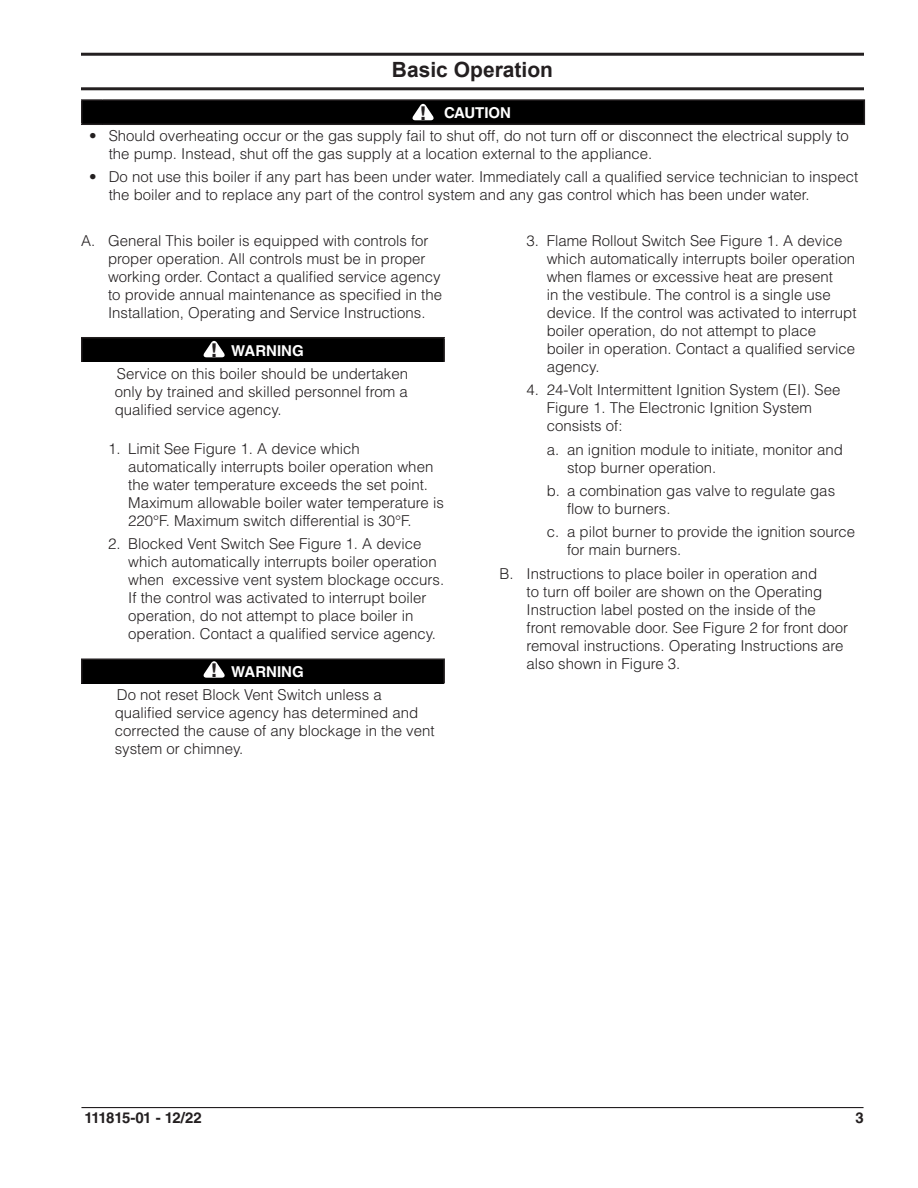
<style>
.page{position:relative;width:918px;height:1188px;background:#fff}
.page>*{position:absolute;margin:0;border:0;box-sizing:border-box;transform-origin:0 0}
.Section_Heading{font:700 21px "Arial";color:#231f20}
.t1{font:900 condensed 18.15px "Helvetica LT Std";color:#231f20}
.Text_A_1{font:300 15px/18px "Helvetica LT Std";color:#231f20}
.Text_A{font:300 15px/18px "Helvetica LT Std";color:#231f20}
.Text_A_1_a{font:300 15px/18px "Helvetica LT Std";color:#231f20}
.t2{font:700 15px "Helvetica LT Std";color:#fff}
.t3{font:700 15px "Helvetica LT Std";letter-spacing:-.035em;color:#231f20}
</style>
<div class="page">
<hr style="left:81px;top:1107px;width:783px;height:1px;background:#231f20">
<div style="left:82px;top:338px;width:362px;height:24px;background:#000"></div>
<hr style="left:81px;top:337px;width:364px;height:1px;background:#231f20">
<svg style="left:81px;top:338px;width:1px;height:24px"></svg>
<hr style="left:443px;top:338px;width:2px;height:24px;background:#231f20">
<div style="left:82px;top:659px;width:362px;height:24px;background:#000"></div>
<hr style="left:81px;top:658px;width:364px;height:2px;background:#231f20">
<svg style="left:81px;top:660px;width:1px;height:23px"></svg>
<hr style="left:443px;top:660px;width:2px;height:23px;background:#231f20">
<hr style="left:81px;top:53px;width:783px;height:3px;background:#231f20">
<hr style="left:81px;top:87px;width:783px;height:3px;background:#231f20">
<svg style="left:203px;top:340px;width:22px;height:17px"></svg>
<svg style="left:203px;top:661px;width:22px;height:17px"></svg>
<div style="left:82px;top:100px;width:782px;height:24px;background:#000"></div>
<hr style="left:81px;top:99px;width:22px;height:2px;background:#231f20">
<hr style="left:103px;top:99px;width:762px;height:2px;background:#231f20">
<svg style="left:864px;top:101px;width:1px;height:23px"></svg>
<svg style="left:81px;top:101px;width:22px;height:24px"></svg>
<hr style="left:103px;top:124px;width:762px;height:1px;background:#231f20">
<svg style="left:412px;top:103px;width:22px;height:17px"></svg>
<p class="Section_Heading" style="left:392px;top:54px;width:163px">Basic Operation</p>
<p class="t1" style="left:420px;top:102px;width:8px">!</p>
<p class="t2" style="left:444px;top:104px;width:68px">CAUTION</p>
<p class="Text_A" style="left:89px;top:127px;width:9px">•</p>
<p class="Text_A_1" style="left:109px;top:127px;width:742px">Should overheating occur or the gas supply fail to shut off, do not turn off or disconnect the electrical supply to the pump. Instead, shut off the gas supply at a location external to the appliance.</p>
<p class="Text_A" style="left:89px;top:167px;width:9px">•</p>
<p class="Text_A_1" style="left:109px;top:167px;width:751px">Do not use this boiler if any part has been under water. Immediately call a qualified service technician to inspect the boiler and to replace any part of the control system and any gas control which has been under water.</p>
<p class="Text_A" style="left:108px;top:231px;width:336px;text-indent:-27px">A. General This boiler is equipped with controls for proper operation. All controls must be in proper working order. Contact a qualified service agency to provide annual maintenance as specified in the Installation, Operating and Service Instructions.</p>
<p class="t2" style="left:231px;top:342px;width:74px">WARNING</p>
<p class="Text_A" style="left:115px;top:364px;width:295px;text-align:justify">Service on this boiler should be undertaken only by trained and skilled personnel from a qualified service agency.</p>
<p class="Text_A_1" style="left:128px;top:439px;width:317px;text-indent:-20px">1. Limit See Figure 1. A device which automatically interrupts boiler operation when the water temperature exceeds the set point.<br>Maximum allowable boiler water temperature is 220°F. Maximum switch differential is 30°F.</p>
<p class="Text_A_1" style="left:128px;top:535px;width:317px;text-indent:-20px">2. Blocked Vent Switch See Figure 1. A device which automatically interrupts boiler operation when excessive vent system blockage occurs.<br>If the control was activated to interrupt boiler operation, do not attempt to place boiler in operation. Contact a qualified service agency.</p>
<p class="t2" style="left:231px;top:663px;width:74px">WARNING</p>
<p class="Text_A" style="left:115px;top:686px;width:321px">Do not reset Block Vent Switch unless a qualified service agency has determined and corrected the cause of any blockage in the vent system or chimney.</p>
<p class="t1" style="left:211px;top:339px;width:8px">!</p>
<p class="t1" style="left:211px;top:659px;width:8px">!</p>
<p class="Text_A_1" style="left:547px;top:231px;width:311px;text-indent:-20px">3. Flame Rollout Switch See Figure 1. A device which automatically interrupts boiler operation when flames or excessive heat are present<br>in the vestibule. The control is a single use device. If the control was activated to interrupt boiler operation, do not attempt to place boiler in operation. Contact a qualified service agency.</p>
<p class="Text_A_1" style="left:547px;top:381px;width:295px;text-indent:-20px">4. 24-Volt Intermittent Ignition System (EI). See<br>Figure 1. The Electronic Ignition System consists of:</p>
<p class="Text_A_1_a" style="left:567px;top:440px;width:277px;text-indent:-20px">a. an ignition module to initiate, monitor and stop burner operation.</p>
<p class="Text_A_1_a" style="left:567px;top:482px;width:270px;text-indent:-20px">b. a combination gas valve to regulate gas flow to burners.</p>
<p class="Text_A_1_a" style="left:567px;top:523px;width:290px;text-indent:-20px">c. a pilot burner to provide the ignition source for main burners.</p>
<p class="Text_A" style="left:526px;top:564px;width:323px;text-indent:-27px">B. Instructions to place boiler in operation and<br>to turn off boiler are shown on the Operating Instruction label posted on the inside of the front removable door. See Figure 2 for front door removal instructions. Operating Instructions are also shown in Figure 3.</p>
<p class="t3" style="left:85px;top:1109px;width:119px">111815-01 - 12/22</p>
<p class="t3" style="left:856px;top:1109px;width:10px">3</p>
</div>
